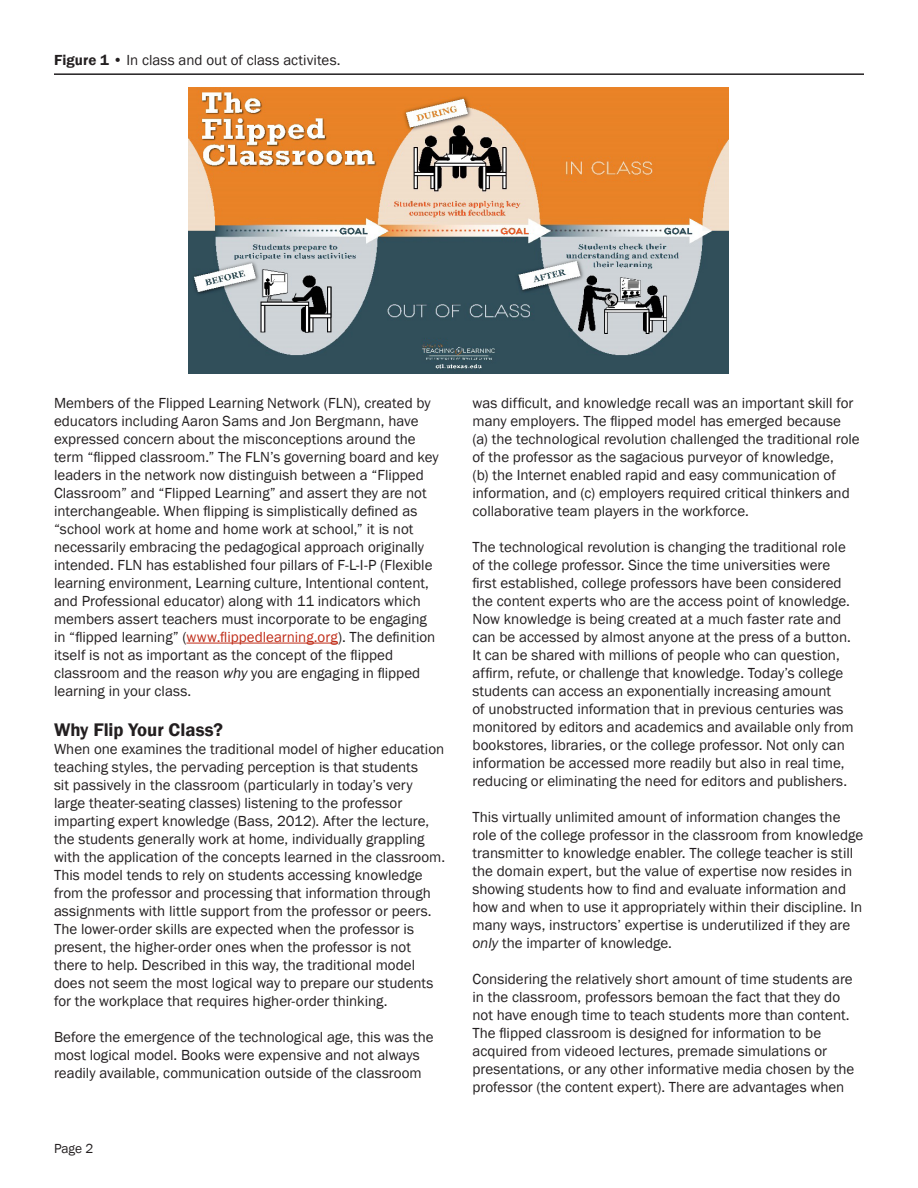
<style>
.page{position:relative;width:918px;height:1188px;background:#fff}
.page>*{position:absolute;margin:0;border:0;box-sizing:border-box;transform-origin:0 0}
.ITC_Franklin_Body_te{font:600 18.75px "Franklin Gothic";color:#231f20}
.ITC_Franklin_Body_te-2{font:15px/18px "Franklin Gothic";color:#231f20}
.t1{font:13.5px "Franklin Gothic";color:#231f20}
.s1{font-weight:600}
.s2{color:#c02d19}
.s3{font-style:italic}
</style>
<div class="page">
<hr style="left:187px;top:643px;width:151px;height:1px;background:#c02d19">
<img style="left:189px;top:87px;width:540px;height:287px">
<hr style="left:54px;top:73px;width:810px;height:2px;background:#231f20">
<p class="ITC_Franklin_Body_te-2" style="left:54px;top:51px;width:288px"><span class="s1">Figure 1 •</span> In class and out of class activites.</p>
<p class="ITC_Franklin_Body_te-2" style="left:54px;top:394px;width:386px">Members of the Flipped Learning Network (FLN), created by educators including Aaron Sams and Jon Bergmann, have expressed concern about the misconceptions around the term “flipped classroom.” The FLN’s governing board and key leaders in the network now distinguish between a “Flipped Classroom” and “Flipped Learning” and assert they are not interchangeable. When flipping is simplistically defined as “school work at home and home work at school,” it is not necessarily embracing the pedagogical approach originally intended. FLN has established four pillars of F-L-I-P (Flexible learning environment, Learning culture, Intentional content, and Professional educator) along with 11 indicators which members assert teachers must incorporate to be engaging in “flipped learning” (<span class="s2">www.flippedlearning.org</span>). The definition itself is not as important as the concept of the flipped classroom and the reason <span class="s3">why</span> you are engaging in flipped learning in your class.</p>
<p class="ITC_Franklin_Body_te" style="left:54px;top:719px;width:171px">Why Flip Your Class?</p>
<p class="ITC_Franklin_Body_te-2" style="left:54px;top:741px;width:393px">When one examines the traditional model of higher education teaching styles, the pervading perception is that students<br>sit passively in the classroom (particularly in today’s very large theater-seating classes) listening to the professor imparting expert knowledge (Bass, 2012). After the lecture, the students generally work at home, individually grappling with the application of the concepts learned in the classroom.<br>This model tends to rely on students accessing knowledge from the professor and processing that information through assignments with little support from the professor or peers.<br>The lower-order skills are expected when the professor is present, the higher-order ones when the professor is not there to help. Described in this way, the traditional model does not seem the most logical way to prepare our students for the workplace that requires higher-order thinking.</p>
<p class="ITC_Franklin_Body_te-2" style="left:54px;top:1029px;width:381px">Before the emergence of the technological age, this was the most logical model. Books were expensive and not always readily available, communication outside of the classroom</p>
<p class="t1" style="left:54px;top:1140px;width:41px">Page 2</p>
<p class="ITC_Franklin_Body_te-2" style="left:472px;top:394px;width:389px">was difficult, and knowledge recall was an important skill for many employers. The flipped model has emerged because (a) the technological revolution challenged the traditional role of the professor as the sagacious purveyor of knowledge,<br>(b) the Internet enabled rapid and easy communication of information, and (c) employers required critical thinkers and collaborative team players in the workforce.</p>
<p class="ITC_Franklin_Body_te-2" style="left:472px;top:538px;width:383px">The technological revolution is changing the traditional role of the college professor. Since the time universities were first established, college professors have been considered the content experts who are the access point of knowledge.<br>Now knowledge is being created at a much faster rate and can be accessed by almost anyone at the press of a button.<br>It can be shared with millions of people who can question, affirm, refute, or challenge that knowledge. Today’s college students can access an exponentially increasing amount<br>of unobstructed information that in previous centuries was monitored by editors and academics and available only from bookstores, libraries, or the college professor. Not only can information be accessed more readily but also in real time, reducing or eliminating the need for editors and publishers.</p>
<p class="ITC_Franklin_Body_te-2" style="left:472px;top:808px;width:392px">This virtually unlimited amount of information changes the role of the college professor in the classroom from knowledge transmitter to knowledge enabler. The college teacher is still the domain expert, but the value of expertise now resides in showing students how to find and evaluate information and how and when to use it appropriately within their discipline. In many ways, instructors’ expertise is underutilized if they are <span class="s3">only</span> the imparter of knowledge.</p>
<p class="ITC_Franklin_Body_te-2" style="left:472px;top:970px;width:383px">Considering the relatively short amount of time students are in the classroom, professors bemoan the fact that they do not have enough time to teach students more than content.<br>The flipped classroom is designed for information to be acquired from videoed lectures, premade simulations or presentations, or any other informative media chosen by the professor (the content expert). There are advantages when</p>
</div>
